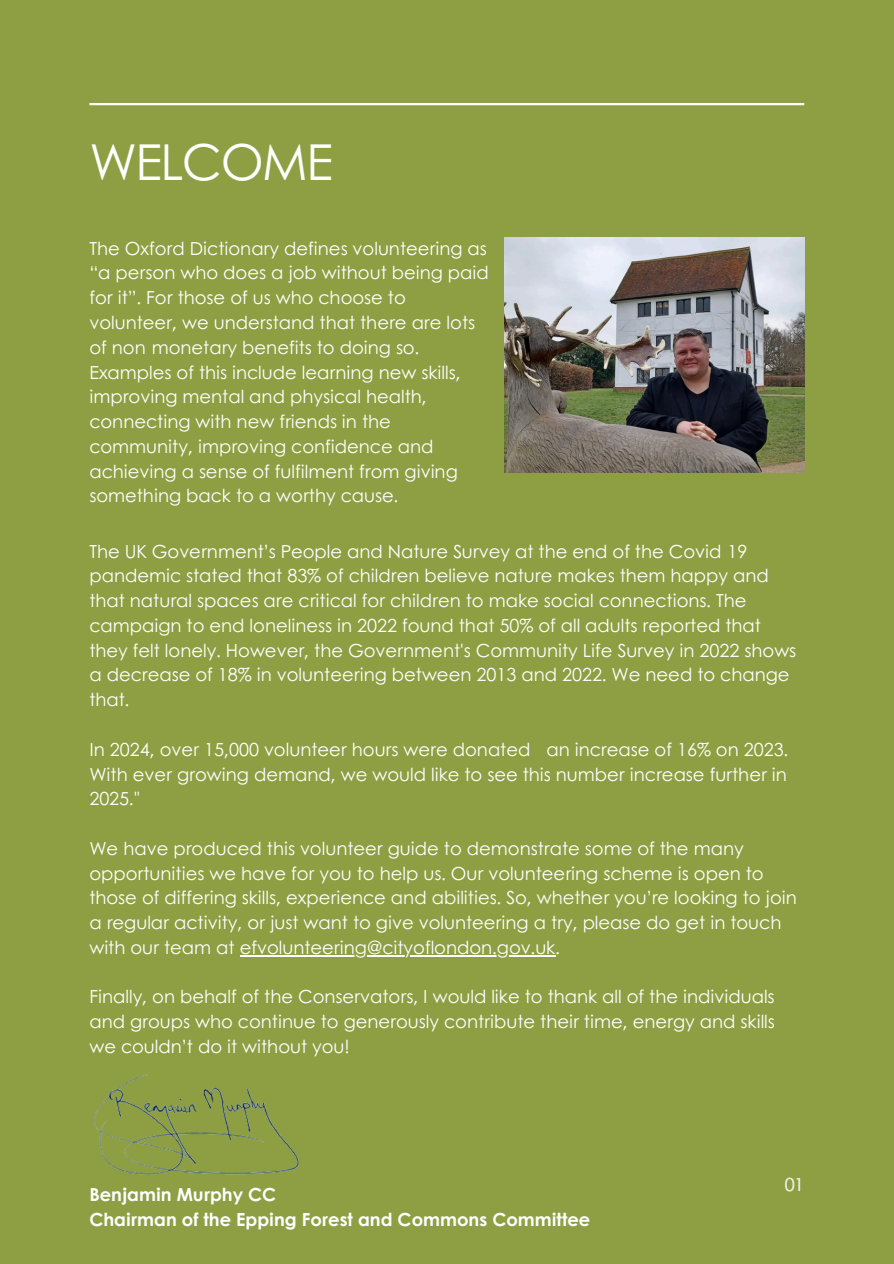
<style>
.page{position:relative;width:894px;height:1264px;background:#fff}
.page>*{position:absolute;margin:0;border:0;box-sizing:border-box;transform-origin:0 0}
.t1{font:49.5px "Century Gothic";letter-spacing:-.03em;color:#fff}
.t2{font:18px/24.8px "Century Gothic";color:#fff}
.t3{font:700 18px/24.8px "Century Gothic";color:#fff}
.t4{font:18px "Century Gothic";color:#eceada}
</style>
<div class="page">
<div style="left:0;top:0;width:893px;height:1263px;background:#8e9f43"></div>
<hr style="left:239px;top:955px;width:316px;height:1px;background:#fff">
<hr style="left:89px;top:103px;width:715px;height:2px;background:#fff">
<img style="left:505px;top:237px;width:299px;height:235px">
<img style="left:93px;top:1074px;width:206px;height:99px">
<h1 class="t1" style="left:89px;top:124px;width:245px">WELCOME</h1>
<p class="t2" style="left:89px;top:235px;width:401px">The Oxford Dictionary defines volunteering as “a person who does a job without being paid for it”. For those of us who choose to volunteer, we understand that there are lots of non monetary benefits to doing so.<br>Examples of this include learning new skills, improving mental and physical health, connecting with new friends in the community, improving confidence and achieving a sense of fulfilment from giving something back to a worthy cause.</p>
<p class="t2" style="left:89px;top:538px;width:708px">The UK Government’s People and Nature Survey at the end of the Covid 19 pandemic stated that 83% of children believe nature makes them happy and that natural spaces are critical for children to make social connections. The campaign to end loneliness in 2022 found that 50% of all adults reported that they felt lonely. However, the Government's Community Life Survey in 2022 shows a decrease of 18% in volunteering between 2013 and 2022. We need to change that.</p>
<p class="t2" style="left:89px;top:736px;width:700px;text-align:justify">In 2024, over 15,000 volunteer hours were donated an increase of 16% on 2023.<br>With ever growing demand, we would like to see this number increase further in 2025."</p>
<p class="t2" style="left:89px;top:835px;width:708px">We have produced this volunteer guide to demonstrate some of the many opportunities we have for you to help us. Our volunteering scheme is open to those of differing skills, experience and abilities. So, whether you’re looking to join a regular activity, or just want to give volunteering a try, please do get in touch with our team at efvolunteering@cityoflondon.gov.uk.</p>
<p class="t2" style="left:89px;top:983px;width:686px;text-align:justify">Finally, on behalf of the Conservators, I would like to thank all of the individuals and groups who continue to generously contribute their time, energy and skills we couldn’t do it without you!</p>
<p class="t3" style="left:89px;top:1181px;width:502px">Benjamin Murphy CC<br>Chairman of the Epping Forest and Commons Committee</p>
<p class="t4" style="left:784px;top:1170px;width:21px">01</p>
</div>
